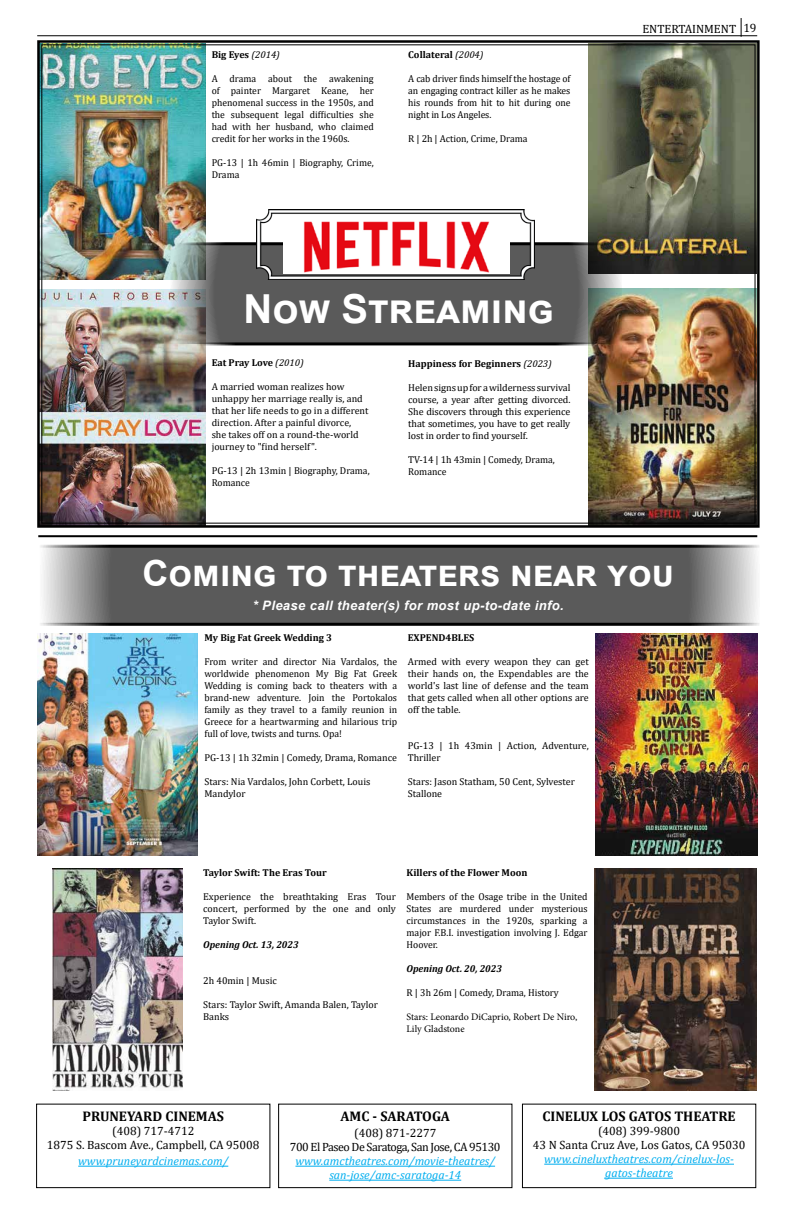
<style>
.page{position:relative;width:792px;height:1224px;background:#fff}
.page>*{position:absolute;margin:0;border:0;box-sizing:border-box;transform-origin:0 0}
.t1{font:700 40px "Arial";color:#fff}
.t2{font:700 36px "Arial";color:#fff}
.t3{font:700 14px "Cambria";color:#000}
.t4{font:italic 700 13px "Arial";letter-spacing:.03em;color:#fff}
.t5{font:italic 12px/14px "Cambria";color:#00aeef;text-align:center}
.t6{font:12px/14px "Cambria";color:#000;text-align:center}
.t7{font:12px/14px "Cambria";letter-spacing:-.04em;color:#000;text-align:center}
.t8{font:10px/12px "Cambria";color:#000}
.t9{font:700 10px "Cambria";color:#000}
.t10{font:10px/12px "Minion Pro";color:#000}
.t11{font:italic 700 10px "Cambria";color:#000}
.s1{font-weight:400;font-style:italic}
</style>
<div class="page">
<hr style="left:37px;top:36px;width:720px;height:1px;background:#000">
<svg style="left:741px;top:18px;width:1px;height:19px"></svg>
<hr style="left:38px;top:535px;width:719px;height:2px;background:#000">
<hr style="left:78px;top:1166px;width:150px;height:1px;background:#00aeef">
<div style="left:36px;top:1104px;width:234px;height:84px;border:1px solid #000"></div>
<hr style="left:544px;top:1164px;width:190px;height:1px;background:#00aeef">
<hr style="left:605px;top:1178px;width:68px;height:1px;background:#00aeef">
<div style="left:522px;top:1104px;width:234px;height:84px;border:1px solid #000"></div>
<hr style="left:295px;top:1166px;width:200px;height:1px;background:#00aeef">
<hr style="left:329px;top:1180px;width:132px;height:1px;background:#00aeef">
<div style="left:278px;top:1104px;width:234px;height:84px;border:1px solid #000"></div>
<img style="left:596px;top:634px;width:162px;height:222px">
<img style="left:38px;top:634px;width:160px;height:222px">
<svg style="left:43px;top:548px;width:714px;height:74px;background:#686868"></svg>
<hr style="left:39px;top:545px;width:721px;height:3px;background:#000">
<hr style="left:39px;top:623px;width:721px;height:3px;background:#000">
<img style="left:37px;top:40px;width:723px;height:488px">
<img style="left:595px;top:869px;width:162px;height:222px">
<img style="left:52px;top:869px;width:131px;height:222px">
<p class="t9" style="left:212px;top:47px;width:70px">Big Eyes <span class="s1">(2014)</span></p>
<p class="t8" style="left:212px;top:72px;width:164px;text-align:justify">A drama about the awakening of painter Margaret Keane, her phenomenal success in the 1950s, and the subsequent legal difficulties she had with her husband, who claimed credit for her works in the 1960s.</p>
<p class="t8" style="left:212px;top:156px;width:164px">PG-13 | 1h 46min | Biography, Crime,<br>Drama</p>
<p class="t9" style="left:408px;top:47px;width:77px">Collateral <span class="s1">(2004)</span></p>
<p class="t8" style="left:408px;top:72px;width:164px;text-align:justify">A cab driver finds himself the hostage of an engaging contract killer as he makes his rounds from hit to hit during one night in Los Angeles.</p>
<p class="t8" style="left:408px;top:132px;width:121px">R | 2h | Action, Crime, Drama</p>
<h1 class="t1" style="left:243px;top:281px;width:312px">Now Streaming</h1>
<p class="t9" style="left:212px;top:355px;width:94px">Eat Pray Love <span class="s1">(2010)</span></p>
<p class="t8" style="left:212px;top:380px;width:158px">A married woman realizes how unhappy her marriage really is, and that her life needs to go in a different direction. After a painful divorce, she takes off on a round-the-world journey to "find herself".</p>
<p class="t8" style="left:212px;top:464px;width:160px">PG-13 | 2h 13min | Biography, Drama,<br>Romance</p>
<p class="t9" style="left:408px;top:356px;width:145px">Happiness for Beginners <span class="s1">(2023)</span></p>
<p class="t8" style="left:408px;top:381px;width:164px;text-align:justify">Helen signs up for a wilderness survival course, a year after getting divorced.<br>She discovers through this experience that sometimes, you have to get really lost in order to find yourself.</p>
<p class="t8" style="left:408px;top:453px;width:148px">TV-14 | 1h 43min | Comedy, Drama,<br>Romance</p>
<p class="t6" style="left:642px;top:21px;width:116px">ENTERTAINMENT 19</p>
<h2 class="t2" style="left:143px;top:548px;width:533px">Coming to theaters near you</h2>
<h3 class="t4" style="left:253px;top:597px;width:312px">* Please call theater(s) for most up-to-date info.</h3>
<p class="t9" style="left:204px;top:631px;width:129px">My Big Fat Greek Wedding 3</p>
<p class="t8" style="left:204px;top:656px;width:194px;text-align:justify">From writer and director Nia Vardalos, the worldwide phenomenon My Big Fat Greek Wedding is coming back to theaters with a brand-new adventure. Join the Portokalos family as they travel to a family reunion in Greece for a heartwarming and hilarious trip full of love, twists and turns. Opa!</p>
<p class="t8" style="left:204px;top:752px;width:194px">PG-13 | 1h 32min | Comedy, Drama, Romance</p>
<p class="t8" style="left:204px;top:776px;width:167px">Stars: Nia Vardalos, John Corbett, Louis<br>Mandylor</p>
<p class="t9" style="left:408px;top:631px;width:68px">EXPEND4BLES</p>
<p class="t8" style="left:408px;top:656px;width:183px;text-align:justify">Armed with every weapon they can get their hands on, the Expendables are the world's last line of defense and the team that gets called when all other options are off the table.</p>
<p class="t8" style="left:408px;top:740px;width:183px">PG-13 | 1h 43min | Action, Adventure,<br>Thriller</p>
<p class="t8" style="left:408px;top:776px;width:169px">Stars: Jason Statham, 50 Cent, Sylvester<br>Stallone</p>
<p class="t9" style="left:203px;top:866px;width:125px">Taylor Swift: The Eras Tour</p>
<p class="t8" style="left:203px;top:891px;width:194px;text-align:justify">Experience the breathtaking Eras Tour concert, performed by the one and only Taylor Swift.</p>
<p class="t11" style="left:203px;top:938px;width:97px">Opening Oct. 13, 2023</p>
<p class="t8" style="left:203px;top:975px;width:75px">2h 40min | Music</p>
<p class="t8" style="left:203px;top:999px;width:176px">Stars: Taylor Swift, Amanda Balen, Taylor<br>Banks</p>
<p class="t9" style="left:407px;top:866px;width:122px">Killers of the Flower Moon</p>
<p class="t8" style="left:407px;top:891px;width:183px;text-align:justify">Members of the Osage tribe in the United States are murdered under mysterious circumstances in the 1920s, sparking a major F.B.I. investigation involving J. Edgar Hoover.</p>
<p class="t11" style="left:407px;top:962px;width:97px">Opening Oct. 20, 2023</p>
<p class="t8" style="left:407px;top:987px;width:154px">R | 3h 26m | Comedy, Drama, History</p>
<p class="t10" style="left:407px;top:1011px;width:172px">Stars: Leonardo DiCaprio, Robert De Niro,<br>Lily Gladstone</p>
<h3 class="t3" style="left:83px;top:1107px;width:143px">PRUNEYARD CINEMAS</h3>
<p class="t6" style="left:47px;top:1124px;width:214px">(408) 717-4712<br>1875 S. Bascom Ave., Campbell, CA 95008</p>
<p class="t5" style="left:78px;top:1154px;width:152px">www.pruneyardcinemas.com/</p>
<h3 class="t3" style="left:341px;top:1107px;width:111px">AMC - SARATOGA</h3>
<p class="t7" style="left:290px;top:1126px;width:212px">(408) 871-2277<br>700 El Paseo De Saratoga, San Jose, CA 95130</p>
<p class="t5" style="left:295px;top:1154px;width:201px">www.amctheatres.com/movie-theatres/ san-jose/amc-saratoga-14</p>
<h3 class="t3" style="left:543px;top:1107px;width:195px">CINELUX LOS GATOS THEATRE</h3>
<p class="t6" style="left:533px;top:1124px;width:214px">(408) 399-9800<br>43 N Santa Cruz Ave, Los Gatos, CA 95030</p>
<p class="t5" style="left:544px;top:1152px;width:191px">www.cineluxtheatres.com/cinelux-los&shy;gatos-theatre</p>
</div>
